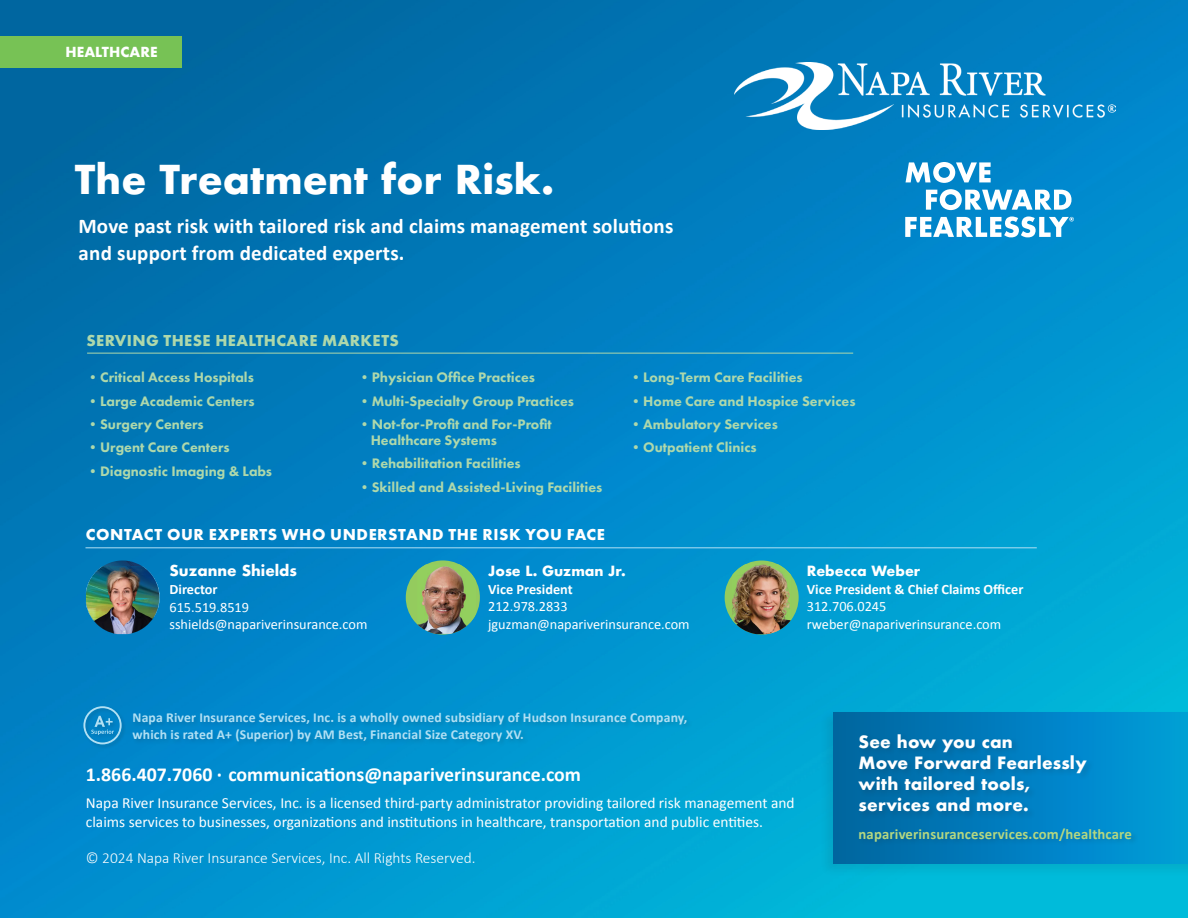
<style>
.page{position:relative;width:1188px;height:918px;background:#fff}
.page>*{position:absolute;margin:0;border:0;box-sizing:border-box;transform-origin:0 0}
.t1{font:700 38.7px "Futura";color:#fff}
.Paragraph_Style_2{font:700 21px/27px "Calibri";letter-spacing:.01em;color:#fff}
.Paragraph_Style_1{font:700 19.8px "Calibri";color:#fff}
.t2{font:700 16.5px/21px "Futura";letter-spacing:.01em;color:#fff}
.t3{font:700 16.5px "Futura PT";letter-spacing:.035em;color:#fff}
.t4{font:700 16.5px "Futura PT";letter-spacing:.025em;color:#aed8ab}
.t5{font:15.45px/18.5px "Calibri";color:#fff}
.t6{font:300 15.45px "Calibri";color:#fff}
.t7{font:700 14.7px "Calibri";letter-spacing:.01em;color:#b4d781}
.t8{font:700 14.7px "Futura";color:#fff}
.Paragraph_Style_6{font:800 14.25px/15.6px "Futura PT";color:#aed8ab}
.t9{font:14.25px "Calibri";color:#fff}
.t10{font:700 14.25px "Calibri";color:#fff}
.t11{font:700 13.65px/16.5px "Calibri";letter-spacing:.01em;color:#b1e0f4}
.t12{font:700 13.65px "Futura";color:#fff}
.t13{font:700 13.5px "Futura";color:#fff}
</style>
<div class="page">
<img style="left:0;top:0;width:1188px;height:918px">
<hr style="left:86px;top:547px;width:951px;height:1px;background:#b1e0f4">
<img style="left:734px;top:62px;width:382px;height:68px">
<hr style="left:87px;top:353px;width:766px;height:1px;background:#aed8ab">
<svg style="left:926px;top:189px;width:146px;height:21px"></svg>
<svg style="left:906px;top:162px;width:85px;height:21px"></svg>
<svg style="left:905px;top:216px;width:169px;height:21px"></svg>
<div style="left:132px;top:712px;width:561px;height:36px;background:#231f20;opacity:.15"></div>
<div style="left:83px;top:706px;width:44px;height:43px;background:#231f20;opacity:.15"></div>
<svg style="left:83px;top:706px;width:39px;height:38px"></svg>
<div style="left:0;top:36px;width:182px;height:32px;background:#77c255"></div>
<img style="left:103px;top:561px;width:39px;height:5px">
<img style="left:86px;top:566px;width:73px;height:68px">
<img style="left:725px;top:561px;width:74px;height:74px">
<img style="left:732px;top:564px;width:22px;height:70px">
<svg style="left:406px;top:560px;width:74px;height:75px"></svg>
<img style="left:417px;top:564px;width:59px;height:70px">
<div style="left:819px;top:709px;width:369px;height:168px;background:#231f20;opacity:.09"></div>
<div style="left:833px;top:712px;width:355px;height:152px;background:linear-gradient(to right,#0063a1,#009cdc)"></div>
<div style="left:857px;top:732px;width:238px;height:88px;background:#231f20;opacity:.15"></div>
<div style="left:858px;top:826px;width:281px;height:23px;background:#231f20;opacity:.15"></div>
<p class="t13" style="left:66px;top:42px;width:94px">HEALTHCARE</p>
<p class="t1" style="left:75px;top:152px;width:481px">The Treatment for Risk.</p>
<p class="Paragraph_Style_2" style="left:78px;top:212px;width:597px">Move past risk with tailored risk and claims management solutions and support from dedicated experts.</p>
<p class="t4" style="left:86px;top:329px;width:314px">SERVING THESE HEALTHCARE MARKETS</p>
<p class="Paragraph_Style_6" style="left:86px;top:369px;width:170px">•Critical Access Hospitals</p>
<p class="Paragraph_Style_6" style="left:86px;top:393px;width:170px">•Large Academic Centers</p>
<p class="Paragraph_Style_6" style="left:86px;top:416px;width:120px">•Surgery Centers</p>
<p class="Paragraph_Style_6" style="left:86px;top:440px;width:145px">•Urgent Care Centers</p>
<p class="Paragraph_Style_6" style="left:86px;top:463px;width:188px">•Diagnostic Imaging &amp; Labs</p>
<p class="Paragraph_Style_6" style="left:357px;top:369px;width:179px">•Physician Office Practices</p>
<p class="Paragraph_Style_6" style="left:357px;top:393px;width:218px">•Multi-Specialty Group Practices</p>
<p class="Paragraph_Style_6" style="left:371px;top:416px;width:183px;text-indent:-13px">•Not-for-Profit and For-Profit<br>Healthcare Systems</p>
<p class="Paragraph_Style_6" style="left:357px;top:455px;width:165px">•Rehabilitation Facilities</p>
<p class="Paragraph_Style_6" style="left:357px;top:479px;width:247px">•Skilled and Assisted-Living Facilities</p>
<p class="Paragraph_Style_6" style="left:629px;top:369px;width:175px">•Long-Term Care Facilities</p>
<p class="Paragraph_Style_6" style="left:629px;top:393px;width:228px">•Home Care and Hospice Services</p>
<p class="Paragraph_Style_6" style="left:629px;top:416px;width:150px">•Ambulatory Services</p>
<p class="Paragraph_Style_6" style="left:629px;top:440px;width:129px">•Outpatient Clinics</p>
<p class="t3" style="left:86px;top:524px;width:521px">CONTACT OUR EXPERTS WHO UNDERSTAND THE RISK YOU FACE</p>
<p class="t8" style="left:170px;top:560px;width:129px">Suzanne Shields</p>
<p class="t10" style="left:170px;top:579px;width:50px">Director</p>
<p class="t9" style="left:170px;top:597px;width:81px">615.519.8519</p>
<p class="t9" style="left:170px;top:615px;width:199px">sshields@napariverinsurance.com</p>
<p class="t12" style="left:488px;top:561px;width:139px">Jose L. Guzman Jr.</p>
<p class="t10" style="left:488px;top:579px;width:86px">Vice President</p>
<p class="t9" style="left:488px;top:597px;width:81px">212.978.2833</p>
<p class="t9" style="left:488px;top:614px;width:203px">jguzman@napariverinsurance.com</p>
<p class="t12" style="left:807px;top:561px;width:115px">Rebecca Weber</p>
<p class="t10" style="left:807px;top:579px;width:218px">Vice President &amp; Chief Claims Officer</p>
<p class="t9" style="left:807px;top:597px;width:81px">312.706.0245</p>
<p class="t9" style="left:807px;top:614px;width:196px">rweber@napariverinsurance.com</p>
<p class="t11" style="left:133px;top:709px;width:556px">Napa River Insurance Services, Inc. is a wholly owned subsidiary of Hudson Insurance Company, which is rated A+ (Superior) by AM Best, Financial Size Category XV.</p>
<p class="Paragraph_Style_1" style="left:86px;top:760px;width:497px">1.866.407.7060 ∙ communications@napariverinsurance.com</p>
<p class="t5" style="left:86px;top:794px;width:710px">Napa River Insurance Services, Inc. is a licensed third-party administrator providing tailored risk management and claims services to businesses, organizations and institutions in healthcare, transportation and public entities.</p>
<p class="t6" style="left:86px;top:848px;width:391px">© 2024 Napa River Insurance Services, Inc. All Rights Reserved.</p>
<p class="t2" style="left:859px;top:731px;width:230px">See how you can<br>Move Forward Fearlessly with tailored tools, services and more.</p>
<p class="t7" style="left:859px;top:823px;width:275px">napariverinsuranceservices.com/healthcare</p>
</div>
